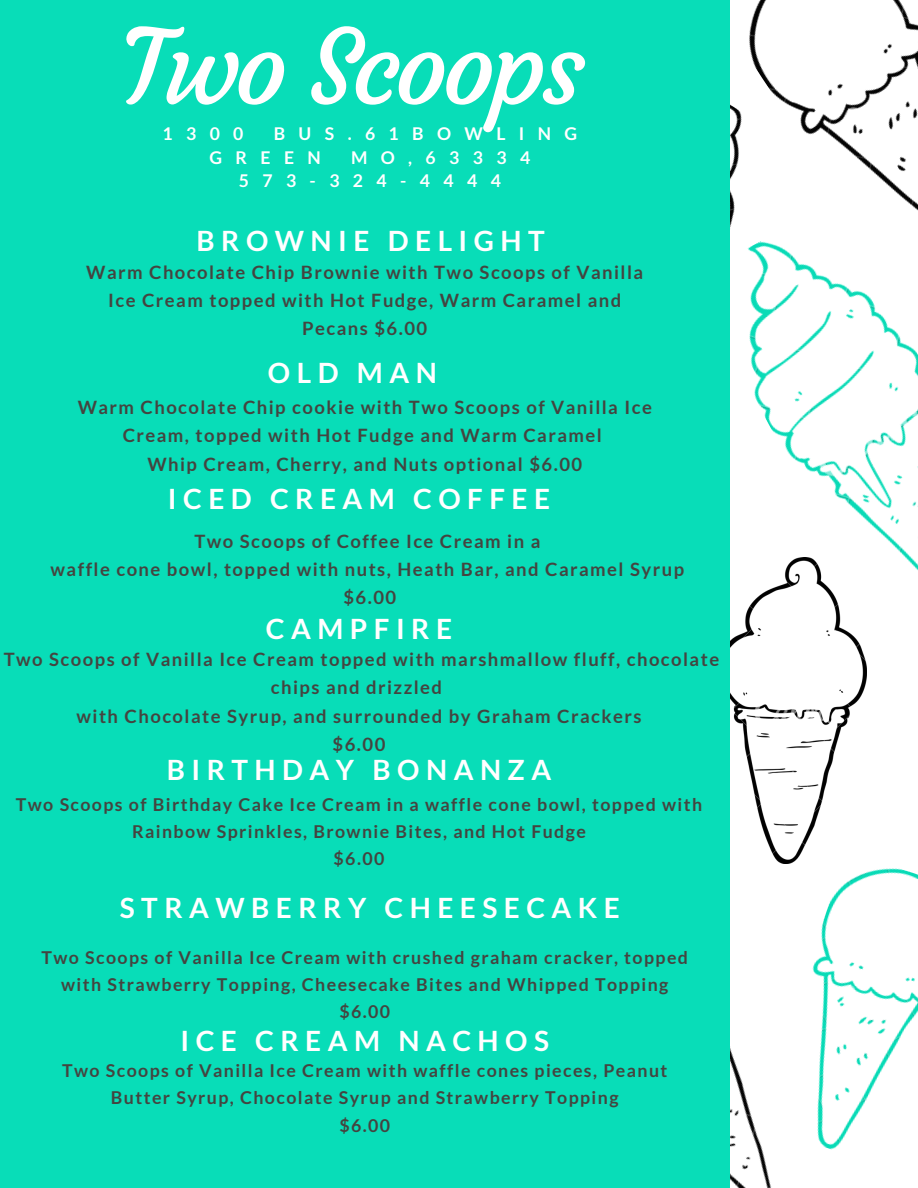
<style>
.page{position:relative;width:918px;height:1188px;background:#fff}
.page>*{position:absolute;margin:0;border:0;box-sizing:border-box;transform-origin:0 0}
.t1{font:102.6px "Courgette";letter-spacing:-.05em;color:#fff}
.t2{font:700 28.05px "Lato";letter-spacing:.23em;color:#fff}
.t3{font:700 18.45px/28.2px "Lato";letter-spacing:.08em;color:#444440;text-align:center}
.t4{font:700 17.7px/27.2px "Lato";letter-spacing:.08em;color:#444440;text-align:center}
.t5{font:700 17.7px/23.7px "Lato";letter-spacing:.76em;color:#fff}
</style>
<div class="page">
<img style="left:786px;top:301px;width:132px;height:270px">
<img style="left:730px;top:0;width:188px;height:301px">
<img style="left:749px;top:301px;width:37px;height:148px">
<img style="left:730px;top:557px;width:137px;height:228px">
<img style="left:730px;top:785px;width:96px;height:403px">
<img style="left:755px;top:851px;width:163px;height:317px">
<div style="left:0;top:0;width:730px;height:1188px;background:#08ddb8"></div>
<p class="t1" style="left:120px;top:4px;width:467px">Two Scoops</p>
<p class="t5" style="left:162px;top:121px;width:83px">1300</p>
<p class="t5" style="left:209px;top:121px;width:369px;text-indent:64px">BUS.61BOWLING<br>GREEN</p>
<p class="t5" style="left:351px;top:145px;width:181px">MO,63334</p>
<p class="t5" style="left:239px;top:169px;width:264px">573-324-4444</p>
<p class="t2" style="left:197px;top:223px;width:350px">BROWNIE DELIGHT</p>
<p class="t3" style="left:86px;top:258px;width:558px">Warm Chocolate Chip Brownie with Two Scoops of Vanilla<br>Ice Cream topped with Hot Fudge, Warm Caramel and<br>Pecans $6.00</p>
<p class="t2" style="left:268px;top:355px;width:170px">OLD MAN</p>
<p class="t3" style="left:78px;top:393px;width:576px">Warm Chocolate Chip cookie with Two Scoops of Vanilla Ice<br>Cream, topped with Hot Fudge and Warm Caramel</p>
<p class="t3" style="left:147px;top:449px;width:436px">Whip Cream, Cherry, and Nuts optional $6.00</p>
<p class="t2" style="left:168px;top:481px;width:384px">ICED CREAM COFFEE</p>
<p class="t3" style="left:194px;top:527px;width:347px">Two Scoops of Coffee Ice Cream in a</p>
<p class="t3" style="left:51px;top:555px;width:635px">waffle cone bowl, topped with nuts, Heath Bar, and Caramel Syrup</p>
<p class="t3" style="left:343px;top:583px;width:54px">$6.00</p>
<p class="t2" style="left:266px;top:612px;width:188px">CAMPFIRE</p>
<p class="t3" style="left:4px;top:645px;width:717px">Two Scoops of Vanilla Ice Cream topped with marshmallow fluff, chocolate chips and drizzled</p>
<p class="t3" style="left:77px;top:701px;width:566px">with Chocolate Syrup, and surrounded by Graham Crackers</p>
<p class="t3" style="left:333px;top:729px;width:54px">$6.00</p>
<p class="t2" style="left:167px;top:752px;width:386px">BIRTHDAY BONANZA</p>
<p class="t4" style="left:16px;top:790px;width:688px">Two Scoops of Birthday Cake Ice Cream in a waffle cone bowl, topped with</p>
<p class="t4" style="left:132px;top:817px;width:455px">Rainbow Sprinkles, Brownie Bites, and Hot Fudge</p>
<p class="t4" style="left:334px;top:845px;width:52px">$6.00</p>
<p class="t2" style="left:120px;top:891px;width:502px">STRAWBERRY CHEESECAKE</p>
<p class="t4" style="left:42px;top:943px;width:648px">Two Scoops of Vanilla Ice Cream with crushed graham cracker, topped with Strawberry Topping, Cheesecake Bites and Whipped Topping</p>
<p class="t4" style="left:339px;top:997px;width:52px">$6.00</p>
<p class="t2" style="left:181px;top:1023px;width:370px">ICE CREAM NACHOS</p>
<p class="t4" style="left:62px;top:1057px;width:607px">Two Scoops of Vanilla Ice Cream with waffle cones pieces, Peanut<br>Butter Syrup, Chocolate Syrup and Strawberry Topping</p>
<p class="t4" style="left:339px;top:1111px;width:52px">$6.00</p>
</div>
